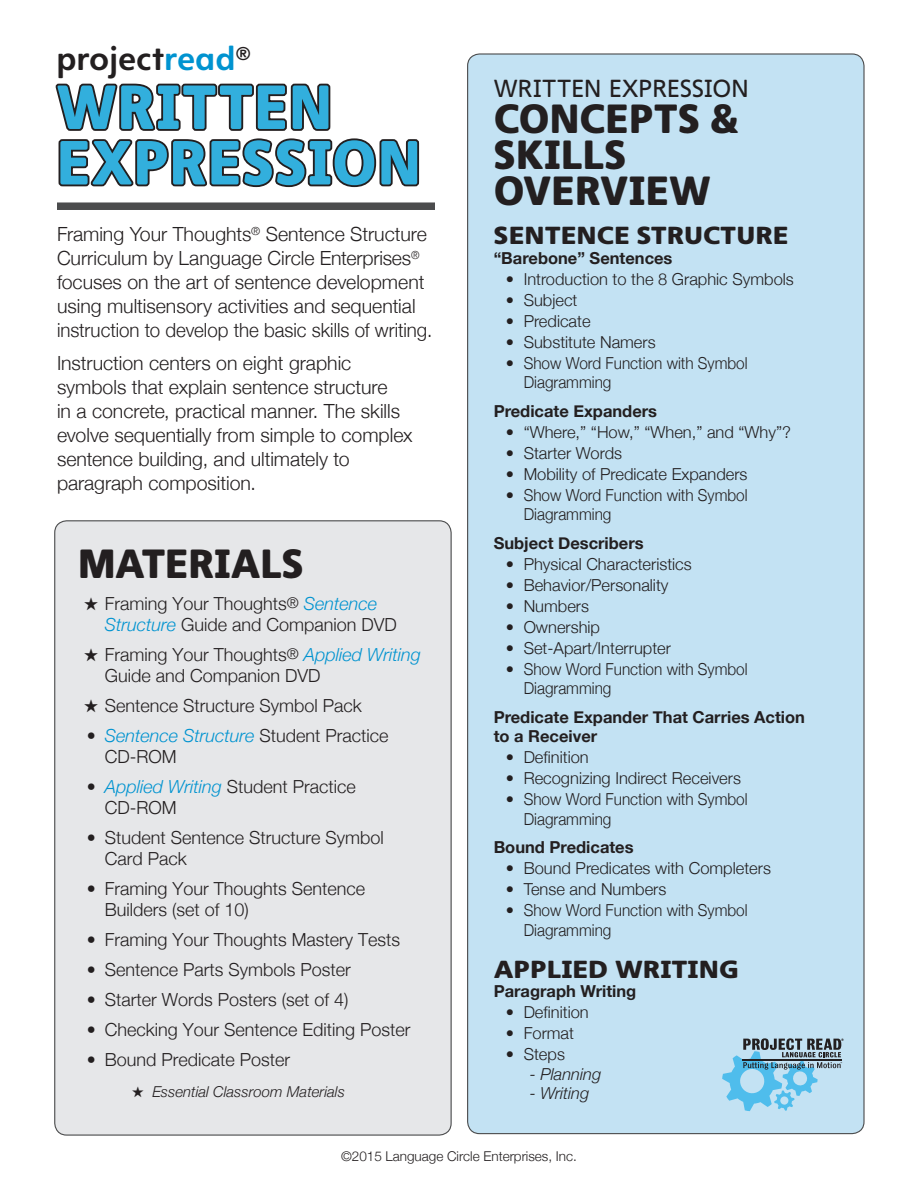
<style>
.page{position:relative;width:918px;height:1188px;background:#fff}
.page>*{position:absolute;margin:0;border:0;box-sizing:border-box;transform-origin:0 0}
.t1{font:900 60.45px "Heinemann LC";letter-spacing:.01em;color:#32afdd;scale:.95 1}
.Outline_1{font:900 39.6px/36px "Heinemann LC";color:#231f20}
.Text{font:900 39.6px "Heinemann LC";letter-spacing:-.015em;color:#231f20}
.t2{font:700 31.5px "Heinemann LC";color:#231f20}
.Outline_1-2{font:900 24px "Heinemann LC";color:#231f20;scale:1.1 1}
.Outline_1-3{font:24px "Heinemann LC";letter-spacing:-.005em;color:#231f20}
.Text-2{font:300 19.5px/24px "Helvetica Neue";color:#231f20}
.t3{font:300 18px/21px "Helvetica Neue";color:#231f20}
.Outline_2{font:300 16.5px/19.5px "Helvetica Neue";color:#231f20}
.Outline_1-4{font:700 16.5px/19.5px "Helvetica Neue";color:#231f20}
.Outline_2-2{font:italic 300 16.5px "Helvetica Neue";color:#231f20}
.t4{font:italic 300 15px "Helvetica Neue";color:#231f20}
.t5{font:300 13.5px "Helvetica Neue";color:#231f20}
.s1{color:#0093d0}
.s2{font-size:15px}
.s3{font-style:italic;color:#0093d0}
</style>
<div class="page">
<div style="left:468px;top:54px;width:396px;height:1080px;background:#c3e2f3;border-radius:12px"></div>
<div style="left:55px;top:521px;width:396px;height:614px;background:#e6e7e9;border-radius:12px"></div>
<div style="left:57px;top:202px;width:378px;height:8px;background:#4b4c4d"></div>
<svg style="left:722px;top:1038px;width:122px;height:73px"></svg>
<svg style="left:55px;top:83px;width:365px;height:105px"></svg>
<p class="t2" style="left:56px;top:39px;width:196px">project<span class="s1">read</span><sup>®</sup></p>
<p class="t1" style="left:56px;top:69px;width:292px">WRITTEN</p>
<p class="t1" style="left:56px;top:125px;width:386px">EXPRESSION</p>
<p class="Text-2" style="left:57px;top:221px;width:377px">Framing Your Thoughts<sup>®</sup> Sentence Structure Curriculum by Language Circle Enterprises<sup>® </sup>focuses on the art of sentence development using multisensory activities and sequential instruction to develop the basic skills of writing.</p>
<p class="Text-2" style="left:57px;top:350px;width:357px">Instruction centers on eight graphic symbols that explain sentence structure<br>in a concrete, practical manner. The skills evolve sequentially from simple to complex sentence building, and ultimately to paragraph composition.</p>
<p class="Text" style="left:78px;top:539px;width:228px">MATERIALS</p>
<p class="t3" style="left:105px;top:592px;width:294px;text-indent:-21px">★ Framing Your Thoughts<span class="s2">®</span> <span class="s3">Sentence<br>Structure</span> Guide and Companion DVD</p>
<p class="t3" style="left:105px;top:643px;width:318px;text-indent:-21px">★ Framing Your Thoughts<span class="s2">®</span> <span class="s3">Applied Writing<br></span>Guide and Companion DVD</p>
<p class="t3" style="left:84px;top:694px;width:280px">★ Sentence Structure Symbol Pack</p>
<p class="t3" style="left:105px;top:724px;width:285px;text-indent:-18px">• <span class="s3">Sentence Structure</span> Student Practice<br>CD-ROM</p>
<p class="t3" style="left:105px;top:775px;width:253px;text-indent:-18px">• <span class="s3">Applied Writing</span> Student Practice<br>CD-ROM</p>
<p class="t3" style="left:105px;top:826px;width:281px;text-indent:-18px">• Student Sentence Structure Symbol<br>Card Pack</p>
<p class="t3" style="left:105px;top:877px;width:262px;text-indent:-18px">• Framing Your Thoughts Sentence<br>Builders (set of 10)</p>
<p class="t3" style="left:87px;top:928px;width:315px">• Framing Your Thoughts Mastery Tests</p>
<p class="t3" style="left:87px;top:958px;width:266px">• Sentence Parts Symbols Poster</p>
<p class="t3" style="left:87px;top:988px;width:263px">• Starter Words Posters (set of 4)</p>
<p class="t3" style="left:87px;top:1018px;width:325px">• Checking Your Sentence Editing Poster</p>
<p class="t3" style="left:87px;top:1048px;width:205px">• Bound Predicate Poster</p>
<p class="t4" style="left:132px;top:1080px;width:215px">★ Essential Classroom Materials</p>
<p class="Outline_1-3" style="left:494px;top:74px;width:257px">WRITTEN EXPRESSION</p>
<p class="Outline_1" style="left:494px;top:101px;width:247px">CONCEPTS &amp;<br>SKILLS<br>OVERVIEW</p>
<p class="Outline_1-2" style="left:494px;top:221px;width:270px">SENTENCE STRUCTURE</p>
<p class="Outline_1-4" style="left:494px;top:249px;width:180px">“Barebone” Sentences</p>
<p class="Outline_2" style="left:506px;top:268px;width:290px">• Introduction to the 8 Graphic Symbols</p>
<p class="Outline_2" style="left:506px;top:289px;width:73px">• Subject</p>
<p class="Outline_2" style="left:506px;top:310px;width:86px">• Predicate</p>
<p class="Outline_2" style="left:506px;top:331px;width:152px">• Substitute Namers</p>
<p class="Outline_2" style="left:524px;top:352px;width:225px;text-indent:-18px">• Show Word Function with Symbol<br>Diagramming</p>
<p class="Outline_1-4" style="left:494px;top:402px;width:165px">Predicate Expanders</p>
<p class="Outline_2" style="left:506px;top:421px;width:287px">• “Where,” “How,” “When,” and “Why”?</p>
<p class="Outline_2" style="left:506px;top:442px;width:118px">• Starter Words</p>
<p class="Outline_2" style="left:506px;top:463px;width:243px">• Mobility of Predicate Expanders</p>
<p class="Outline_2" style="left:524px;top:484px;width:225px;text-indent:-18px">• Show Word Function with Symbol<br>Diagramming</p>
<p class="Outline_1-4" style="left:494px;top:534px;width:152px">Subject Describers</p>
<p class="Outline_2" style="left:506px;top:553px;width:188px">• Physical Characteristics</p>
<p class="Outline_2" style="left:506px;top:574px;width:164px">• Behavior/Personality</p>
<p class="Outline_2" style="left:506px;top:595px;width:85px">• Numbers</p>
<p class="Outline_2" style="left:506px;top:616px;width:96px">• Ownership</p>
<p class="Outline_2" style="left:506px;top:637px;width:167px">• Set-Apart/Interrupter</p>
<p class="Outline_2" style="left:524px;top:658px;width:225px;text-indent:-18px">• Show Word Function with Symbol<br>Diagramming</p>
<p class="Outline_1-4" style="left:494px;top:708px;width:313px">Predicate Expander That Carries Action to a Receiver</p>
<p class="Outline_2" style="left:506px;top:747px;width:85px">• Definition</p>
<p class="Outline_2" style="left:506px;top:768px;width:237px">• Recognizing Indirect Receivers</p>
<p class="Outline_2" style="left:524px;top:789px;width:225px;text-indent:-18px">• Show Word Function with Symbol<br>Diagramming</p>
<p class="Outline_1-4" style="left:494px;top:838px;width:141px">Bound Predicates</p>
<p class="Outline_2" style="left:506px;top:858px;width:267px">• Bound Predicates with Completers</p>
<p class="Outline_2" style="left:506px;top:879px;width:162px">• Tense and Numbers</p>
<p class="Outline_2" style="left:524px;top:900px;width:225px;text-indent:-18px">• Show Word Function with Symbol<br>Diagramming</p>
<p class="Outline_1-2" style="left:494px;top:954px;width:224px">APPLIED WRITING</p>
<p class="Outline_1-4" style="left:494px;top:982px;width:144px">Paragraph Writing</p>
<p class="Outline_2" style="left:506px;top:1002px;width:85px">• Definition</p>
<p class="Outline_2" style="left:506px;top:1023px;width:70px">• Format</p>
<p class="Outline_2" style="left:506px;top:1044px;width:61px">• Steps</p>
<p class="Outline_2-2" style="left:530px;top:1061px;width:73px">- Planning</p>
<p class="Outline_2-2" style="left:530px;top:1080px;width:61px">- Writing</p>
<p class="t5" style="left:341px;top:1146px;width:237px">©2015 Language Circle Enterprises, Inc.</p>
</div>
